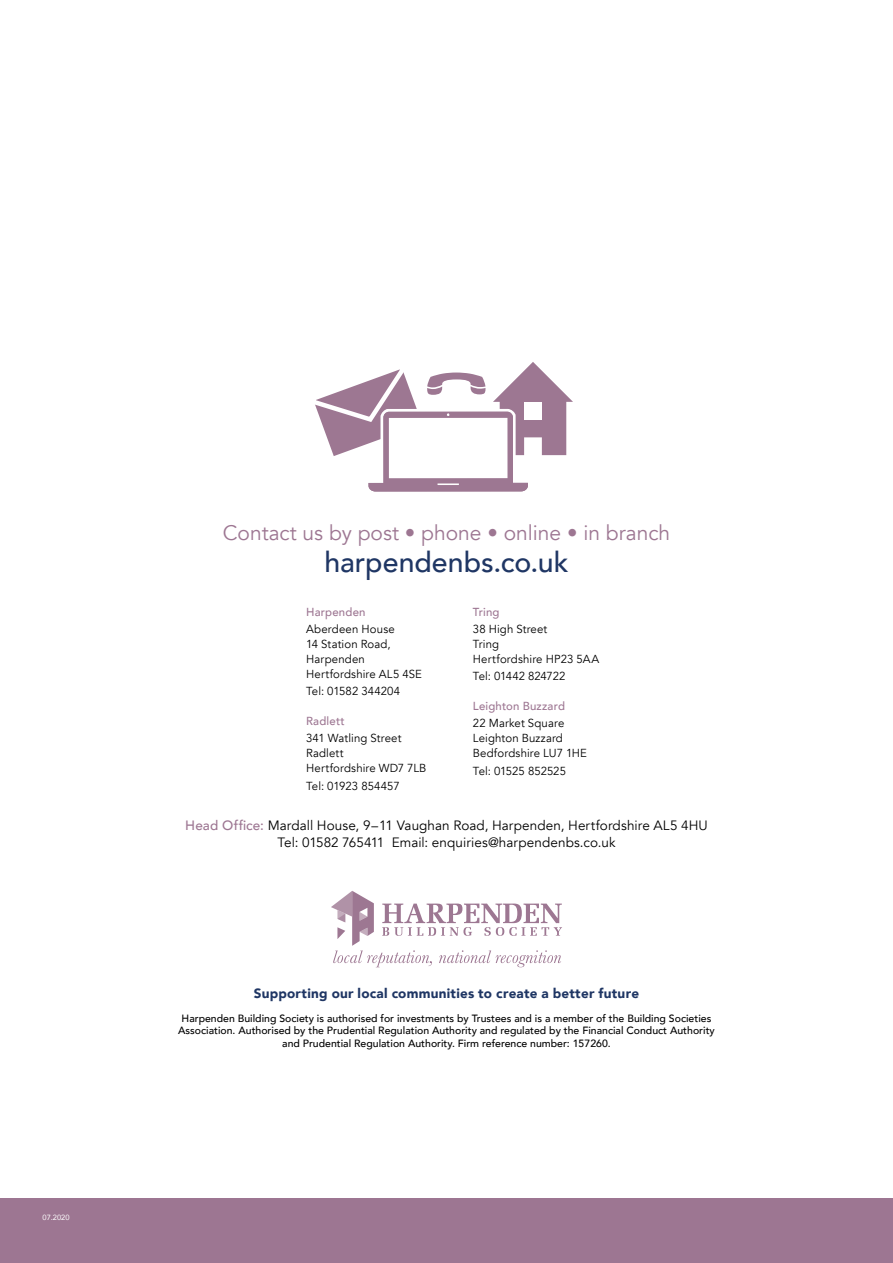
<style>
.page{position:relative;width:893px;height:1263px;background:#fff}
.page>*{position:absolute;margin:0;border:0;box-sizing:border-box;transform-origin:0 0}
.t1{font:500 28.5px "Avenir";color:#1f3664}
.t2{font:21px "Avenir";color:#9d7692}
.t3{font:13.5px/16.5px "Avenir";letter-spacing:.005em;color:#000;text-align:center}
.t4{font:900 13.5px "Avenir";letter-spacing:.015em;color:#1f3664}
.t5{font:11.7px/15px "Avenir";letter-spacing:.01em;color:#000}
.t6{font:500 11.7px "Avenir";letter-spacing:.015em;color:#9d7692}
.t7{font:11.7px "Avenir";letter-spacing:-.015em;color:#000}
.t8{font:500 10.5px/12.6px "Avenir";color:#000;text-align:center}
.t9{font:7.5px "Avenir";color:#fff}
.s1{font-weight:500;color:#9d7692}
</style>
<div class="page">
<div style="left:0;top:1199px;width:893px;height:64px;background:#9d7692"></div>
<svg style="left:331px;top:891px;width:231px;height:76px"></svg>
<svg style="left:315px;top:362px;width:258px;height:129px"></svg>
<p class="t9" style="left:43px;top:1213px;width:29px">07.2020</p>
<h2 class="t2" style="left:223px;top:523px;width:449px">Contact us by post • phone • online • in branch</h2>
<h1 class="t1" style="left:324px;top:550px;width:246px">harpendenbs.co.uk</h1>
<p class="t6" style="left:306px;top:607px;width:61px">Harpenden</p>
<p class="t5" style="left:306px;top:623px;width:117px">Aberdeen House<br>14 Station Road,<br>Harpenden<br>Hertfordshire AL5 4SE</p>
<p class="t5" style="left:306px;top:685px;width:95px">Tel: 01582 344204</p>
<p class="t6" style="left:306px;top:716px;width:40px">Radlett</p>
<p class="t5" style="left:306px;top:732px;width:122px">341 Watling Street<br>Radlett<br>Hertfordshire WD7 7LB</p>
<p class="t5" style="left:306px;top:779px;width:95px">Tel: 01923 854457</p>
<p class="t6" style="left:473px;top:607px;width:28px">Tring</p>
<p class="t5" style="left:473px;top:623px;width:128px">38 High Street<br>Tring<br>Hertfordshire HP23 5AA</p>
<p class="t7" style="left:473px;top:671px;width:94px">Tel: 01442 824722</p>
<p class="t6" style="left:473px;top:701px;width:94px">Leighton Buzzard</p>
<p class="t5" style="left:473px;top:717px;width:116px">22 Market Square<br>Leighton Buzzard<br>Bedfordshire LU7 1HE</p>
<p class="t5" style="left:473px;top:764px;width:95px">Tel: 01525 852525</p>
<p class="t3" style="left:185px;top:819px;width:524px"><span class="s1">Head Office:</span> Mardall House, 9–11 Vaughan Road, Harpenden, Hertfordshire AL5 4HU<br>Tel: 01582 765411 Email: enquiries@harpendenbs.co.uk</p>
<p class="t4" style="left:254px;top:987px;width:387px">Supporting our local communities to create a better future</p>
<p class="t8" style="left:178px;top:1013px;width:538px">Harpenden Building Society is authorised for investments by Trustees and is a member of the Building Societies<br>Association. Authorised by the Prudential Regulation Authority and regulated by the Financial Conduct Authority and Prudential Regulation Authority. Firm reference number: 157260.</p>
</div>
